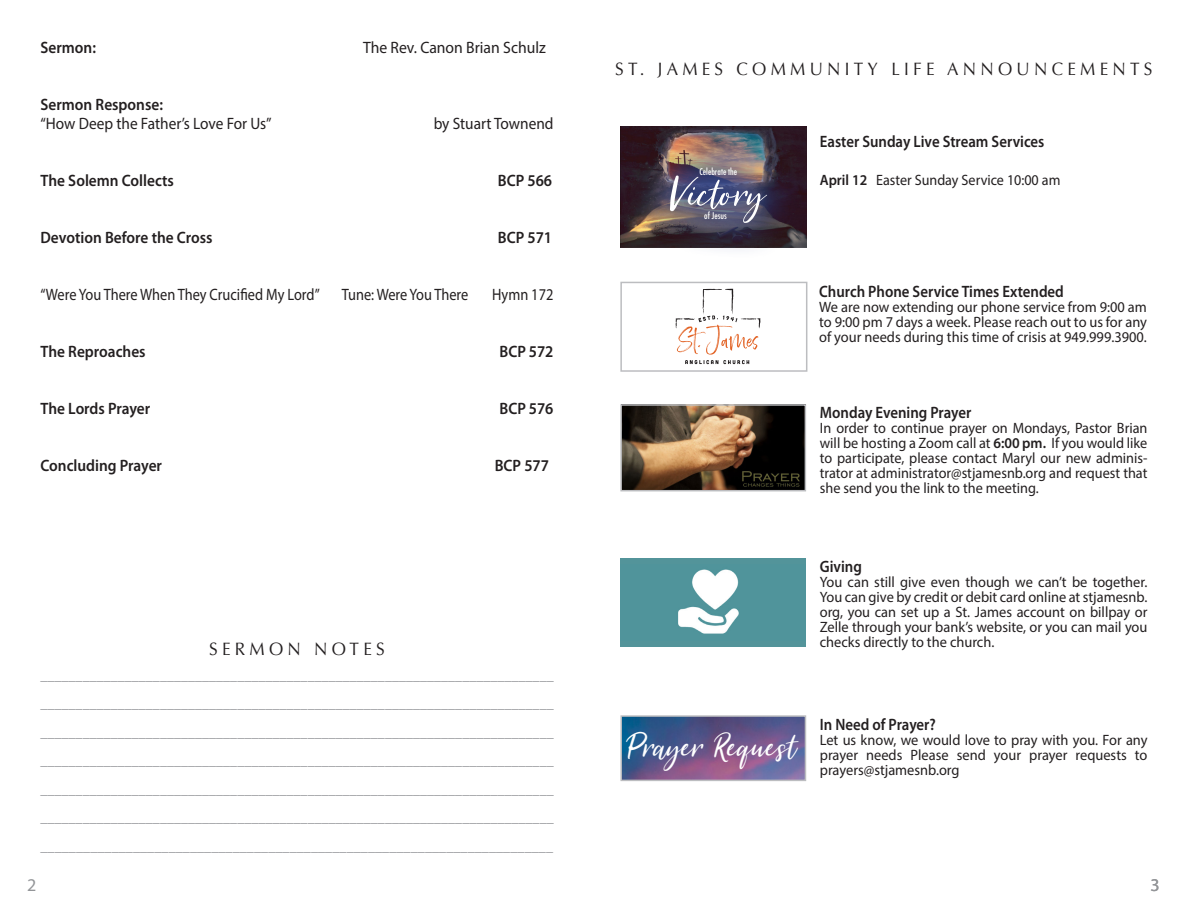
<style>
.page{position:relative;width:1188px;height:918px;background:#fff}
.page>*{position:absolute;margin:0;border:0;box-sizing:border-box;transform-origin:0 0}
.t1{font:50.1px "Summer Festival";color:#fff;scale:1.46 1}
.t2{font:42px "Summer Festival";color:#fff}
.t3{font:18px "Optima";letter-spacing:.25em;color:#231f20;scale:.95 1}
.t4{font:18px "Myriad Pro";color:#939598}
.t5{font:600 16.5px "Myriad Pro";color:#231f20;scale:.93 1}
.t6{font:600 16.5px "Myriad Pro";color:#231f20;scale:.9 1}
.t7{font:16.5px "Myriad Pro";color:#231f20;scale:.87 1}
.t8{font:16.5px "Myriad Pro";color:#231f20;scale:.93 1}
.t9{font:16.5px "Myriad Pro";color:#231f20;scale:.95 1}
.t10{font:15px/28.5px "Myriad Pro";color:#939598;text-align:justify;scale:.93 1}
.t11{font:15px/15px "Myriad Pro";color:#231f20;text-align:justify;scale:.96 1}
.t12{font:15px/15px "Myriad Pro";color:#231f20;text-align:justify;scale:.95 1}
.t13{font:15px "Myriad Pro";color:#231f20;scale:.94 1}
.t14{font:500 condensed 9px "Futura";color:#fff}
.s1{font-weight:600}
</style>
<div class="page">
<img style="left:623px;top:718px;width:180px;height:60px">
<div style="left:620px;top:715px;width:186px;height:66px;border:2px solid #bcbdc0"></div>
<img style="left:623px;top:407px;width:180px;height:81px">
<div style="left:620px;top:404px;width:186px;height:87px;border:2px solid #bcbdc0"></div>
<div style="left:620px;top:559px;width:186px;height:88px;background:#53949a"></div>
<img style="left:678px;top:569px;width:61px;height:65px">
<div style="left:620px;top:282px;width:187px;height:90px;border:2px solid #bcbdc0"></div>
<svg style="left:675px;top:289px;width:86px;height:75px"></svg>
<img style="left:621px;top:126px;width:185px;height:122px">
<div style="left:632px;top:128px;width:172px;height:132px;background:#253f8e;opacity:.75"></div>
<p class="t5" style="left:40px;top:37px;width:61px">Sermon:</p>
<p class="t9" style="left:363px;top:37px;width:194px">The Rev. Canon Brian Schulz</p>
<p class="t5" style="left:40px;top:94px;width:133px">Sermon Response:</p>
<p class="t8" style="left:40px;top:114px;width:250px">“How Deep the Father’s Love For Us”</p>
<p class="t8" style="left:434px;top:114px;width:130px">by Stuart Townend</p>
<p class="t5" style="left:41px;top:170px;width:145px">The Solemn Collects</p>
<p class="t5" style="left:498px;top:170px;width:60px">BCP 566</p>
<p class="t5" style="left:41px;top:227px;width:187px">Devotion Before the Cross</p>
<p class="t5" style="left:498px;top:227px;width:60px">BCP 571</p>
<p class="t7" style="left:40px;top:285px;width:322px">“Were You There When They Crucified My Lord”</p>
<p class="t7" style="left:342px;top:285px;width:147px">Tune: Were You There</p>
<p class="t7" style="left:492px;top:285px;width:72px">Hymn 172</p>
<p class="t5" style="left:40px;top:341px;width:115px">The Reproaches</p>
<p class="t5" style="left:500px;top:341px;width:59px">BCP 572</p>
<p class="t5" style="left:40px;top:398px;width:120px">The Lords Prayer</p>
<p class="t5" style="left:500px;top:398px;width:59px">BCP 576</p>
<p class="t5" style="left:40px;top:455px;width:132px">Concluding Prayer</p>
<p class="t5" style="left:495px;top:455px;width:60px">BCP 577</p>
<p class="t3" style="left:209px;top:638px;width:186px">SERMON NOTES</p>
<p class="t10" style="left:40px;top:660px;width:553px">_________________________________________________________________________ _________________________________________________________________________ _________________________________________________________________________ _________________________________________________________________________ _________________________________________________________________________ _________________________________________________________________________ ________________________________________________________________________</p>
<p class="t4" style="left:27px;top:874px;width:11px">2</p>
<p class="t3" style="left:615px;top:58px;width:567px">ST. JAMES COMMUNITY LIFE ANNOUNCEMENTS</p>
<p class="t14" style="left:699px;top:166px;width:39px">Celebrate the</p>
<h1 class="t1" style="left:671px;top:167px;width:67px">Victory</h1>
<p class="t14" style="left:704px;top:210px;width:24px">of Jesus</p>
<p class="t6" style="left:820px;top:131px;width:251px">Easter Sunday Live Stream Services</p>
<p class="t13" style="left:820px;top:170px;width:257px"><span class="s1">April 12</span> Easter Sunday Service 10:00 am</p>
<p class="t6" style="left:819px;top:281px;width:273px">Church Phone Service Times Extended</p>
<p class="t11" style="left:819px;top:300px;width:343px">We are now extending our phone service from 9:00 am to 9:00 pm 7 days a week. Please reach out to us for any of your needs during this time of crisis at 949.999.3900.</p>
<p class="t6" style="left:820px;top:402px;width:170px">Monday Evening Prayer</p>
<p class="t12" style="left:820px;top:420px;width:346px">In order to continue prayer on Mondays, Pastor Brian will be hosting a Zoom call at <span class="s1">6:00 pm.</span> If you would like to participate, please contact Maryl our new adminis&shy;trator at administrator@stjamesnb.org and request that she send you the link to the meeting.</p>
<p class="t6" style="left:820px;top:556px;width:48px">Giving</p>
<p class="t11" style="left:820px;top:574px;width:343px">You can still give even though we can’t be together.<br>You can give by credit or debit card online at stjamesnb. org, you can set up a St. James account on billpay or Zelle through your bank’s website, or you can mail you checks directly to the church.</p>
<h2 class="t2" style="left:629px;top:724px;width:170px">Prayer Request</h2>
<p class="t6" style="left:820px;top:714px;width:130px">In Need of Prayer?</p>
<p class="t11" style="left:820px;top:732px;width:343px">Let us know, we would love to pray with you. For any prayer needs Please send your prayer requests to prayers@stjamesnb.org</p>
<p class="t4" style="left:1150px;top:874px;width:11px">3</p>
</div>
